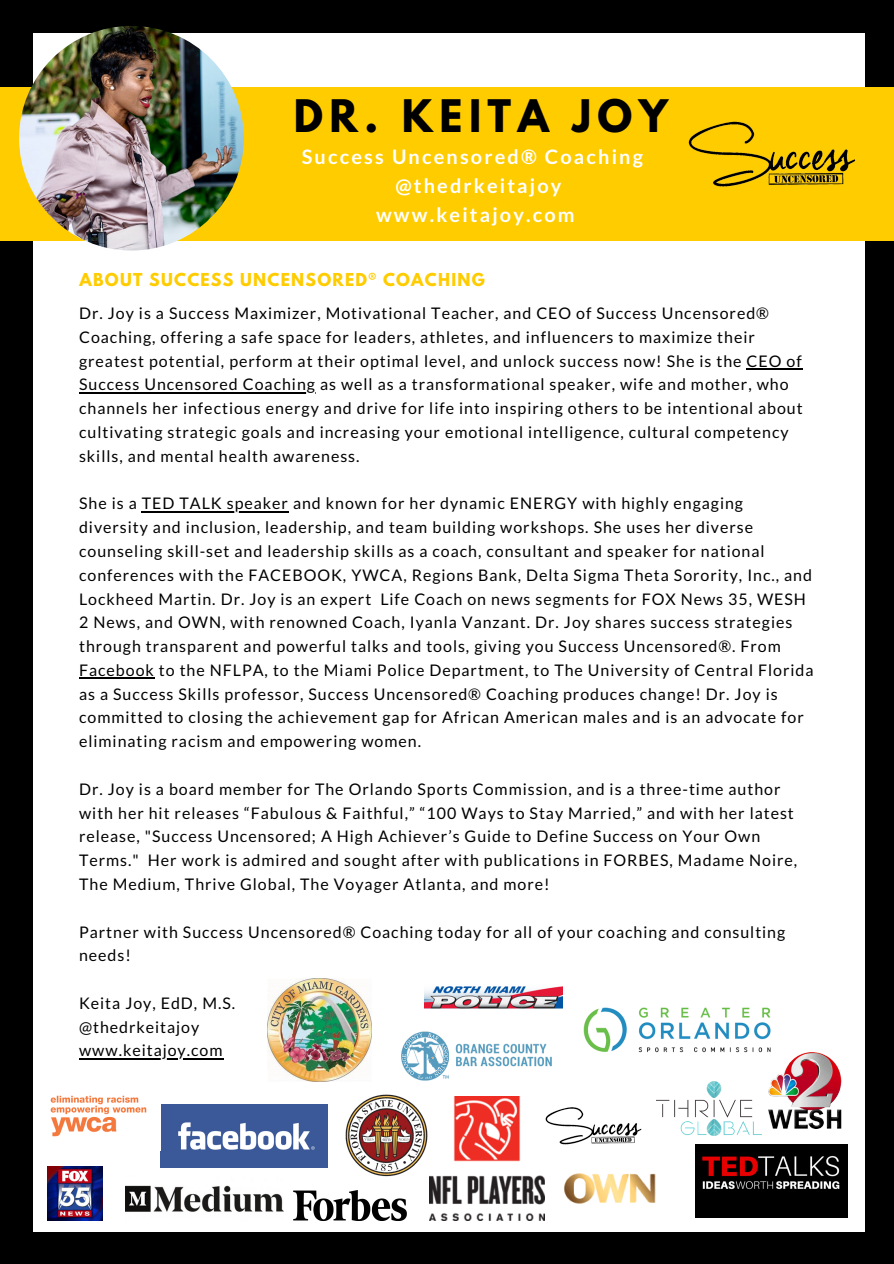
<style>
.page{position:relative;width:894px;height:1264px;background:#fff}
.page>*{position:absolute;margin:0;border:0;box-sizing:border-box;transform-origin:0 0}
.t1{font:700 39.75px "League Spartan";letter-spacing:.16em;color:#000}
.t2{font:700 19.8px "Lato";letter-spacing:.11em;color:#fff}
.t3{font:15.9px/23.7px "Lato";letter-spacing:.06em;color:#000}
.t4{font:700 15.75px "League Spartan";letter-spacing:.08em;color:#fc0}
</style>
<div class="page">
<div style="left:0;top:0;width:893px;height:1263px;background:#000"></div>
<div style="left:34px;top:33px;width:830px;height:1198px;background:#fff"></div>
<div style="left:0;top:87px;width:893px;height:154px;background:#fc0"></div>
<hr style="left:746px;top:368px;width:56px;height:2px;background:#000">
<hr style="left:79px;top:392px;width:237px;height:1px;background:#000">
<hr style="left:142px;top:511px;width:147px;height:1px;background:#000">
<hr style="left:79px;top:677px;width:76px;height:2px;background:#000">
<hr style="left:79px;top:1057px;width:144px;height:2px;background:#000">
<img style="left:19px;top:26px;width:225px;height:224px;border-radius:50%">
<img style="left:695px;top:1144px;width:152px;height:73px">
<img style="left:563px;top:1173px;width:93px;height:31px">
<img style="left:429px;top:1096px;width:115px;height:124px">
<img style="left:545px;top:1107px;width:97px;height:38px">
<img style="left:294px;top:1190px;width:112px;height:30px">
<img style="left:768px;top:1052px;width:73px;height:76px">
<img style="left:656px;top:1081px;width:105px;height:54px">
<img style="left:345px;top:1094px;width:83px;height:83px">
<img style="left:126px;top:1185px;width:157px;height:27px">
<img style="left:48px;top:1166px;width:54px;height:54px">
<img style="left:160px;top:1104px;width:167px;height:63px">
<img style="left:50px;top:1095px;width:97px;height:42px">
<img style="left:583px;top:1007px;width:188px;height:45px">
<img style="left:401px;top:1031px;width:150px;height:50px">
<img style="left:267px;top:978px;width:104px;height:103px">
<img style="left:424px;top:986px;width:138px;height:23px">
<img style="left:688px;top:121px;width:168px;height:66px">
<p class="t1" style="left:294px;top:97px;width:375px">DR. KEITA JOY</p>
<p class="t2" style="left:302px;top:144px;width:342px">Success Uncensored® Coaching</p>
<p class="t2" style="left:395px;top:173px;width:167px">@thedrkeitajoy</p>
<p class="t2" style="left:376px;top:203px;width:200px">www.keitajoy.com</p>
<p class="t4" style="left:79px;top:272px;width:407px">ABOUT SUCCESS UNCENSORED® COACHING</p>
<p class="t3" style="left:79px;top:301px;width:725px">Dr. Joy is a Success Maximizer, Motivational Teacher, and CEO of Success Uncensored® Coaching, offering a safe space for leaders, athletes, and influencers to maximize their greatest potential, perform at their optimal level, and unlock success now! She is the CEO of Success Uncensored Coaching as well as a transformational speaker, wife and mother, who channels her infectious energy and drive for life into inspiring others to be intentional about cultivating strategic goals and increasing your emotional intelligence, cultural competency skills, and mental health awareness.</p>
<p class="t3" style="left:79px;top:491px;width:735px">She is a TED TALK speaker and known for her dynamic ENERGY with highly engaging diversity and inclusion, leadership, and team building workshops. She uses her diverse counseling skill-set and leadership skills as a coach, consultant and speaker for national conferences with the FACEBOOK, YWCA, Regions Bank, Delta Sigma Theta Sorority, Inc., and Lockheed Martin. Dr. Joy is an expert Life Coach on news segments for FOX News 35, WESH 2 News, and OWN, with renowned Coach, Iyanla Vanzant. Dr. Joy shares success strategies through transparent and powerful talks and tools, giving you Success Uncensored®. From Facebook to the NFLPA, to the Miami Police Department, to The University of Central Florida as a Success Skills professor, Success Uncensored® Coaching produces change! Dr. Joy is committed to closing the achievement gap for African American males and is an advocate for eliminating racism and empowering women.</p>
<p class="t3" style="left:79px;top:776px;width:719px">Dr. Joy is a board member for The Orlando Sports Commission, and is a three-time author with her hit releases “Fabulous &amp; Faithful,” “100 Ways to Stay Married,” and with her latest release, "Success Uncensored; A High Achiever’s Guide to Define Success on Your Own Terms." Her work is admired and sought after with publications in FORBES, Madame Noire, The Medium, Thrive Global, The Voyager Atlanta, and more!</p>
<p class="t3" style="left:79px;top:919px;width:707px">Partner with Success Uncensored® Coaching today for all of your coaching and consulting needs!</p>
<p class="t3" style="left:79px;top:990px;width:157px">Keita Joy, EdD, M.S.</p>
<p class="t3" style="left:79px;top:1014px;width:122px">@thedrkeitajoy</p>
<p class="t3" style="left:79px;top:1038px;width:145px">www.keitajoy.com</p>
</div>
